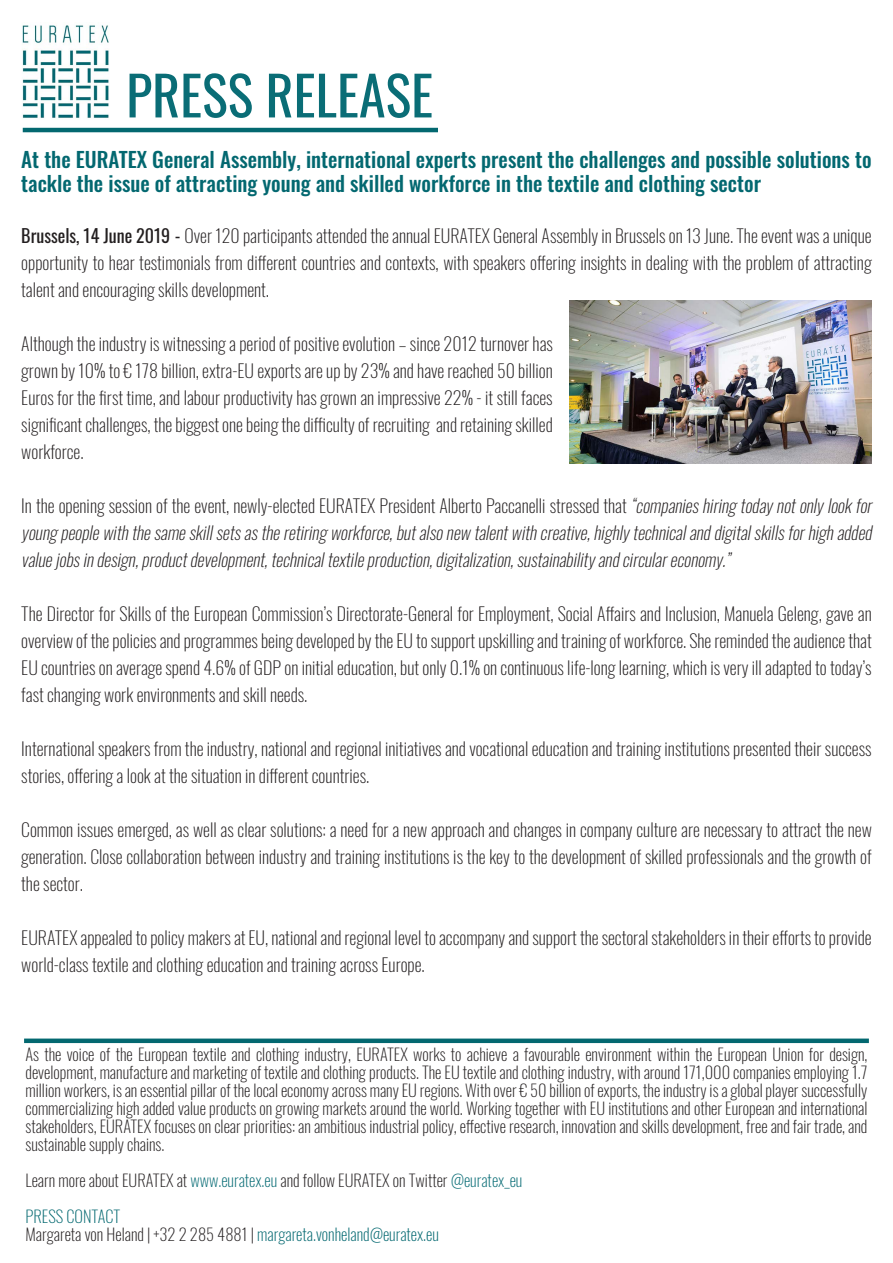
<style>
.page{position:relative;width:893px;height:1263px;background:#fff}
.page>*{position:absolute;margin:0;border:0;box-sizing:border-box;transform-origin:0 0}
.t1{font:54px "Oswald";color:#0a6d76}
.t2{font:500 21px/24px "Oswald";color:#036870}
.t3{font:200 18px/27px "Oswald";color:#231f20;text-align:justify}
.t4{font:italic 200 18px/27px "Oswald";color:#231f20;text-align:justify}
.t5{font:200 16.5px/18px "Oswald";color:#231f20;text-align:justify}
.s1{font-weight:400}
.s2{font-style:normal}
.s3{color:#0a6d76}
.s4{color:#036870}
</style>
<div class="page">
<img style="left:22px;top:25px;width:87px;height:94px">
<hr style="left:23px;top:128px;width:415px;height:4px;background:#036870">
<div style="left:24px;top:1038px;width:845px;height:5px;background:#036870"></div>
<img style="left:570px;top:300px;width:302px;height:163px">
<h1 class="t1" style="left:126px;top:47px;width:308px">PRESS RELEASE</h1>
<p class="t2" style="left:21px;top:148px;width:852px">At the EURATEX General Assembly, international experts present the challenges and possible solutions to tackle the issue of attracting young and skilled workforce in the textile and clothing sector</p>
<p class="t3" style="left:21px;top:220px;width:852px"><span class="s1">Brussels, 14 June 2019 -</span> Over 120 participants attended the annual EURATEX General Assembly in Brussels on 13 June. The event was a unique opportunity to hear testimonials from different countries and contexts, with speakers offering insights in dealing with the problem of attracting talent and encouraging skills development.</p>
<p class="t3" style="left:21px;top:328px;width:533px">Although the industry is witnessing a period of positive evolution – since 2012 turnover has grown by 10% to € 178 billion, extra-EU exports are up by 23% and have reached 50 billion Euros for the first time, and labour productivity has grown an impressive 22% - it still faces significant challenges, the biggest one being the difficulty of recruiting and retaining skilled workforce.</p>
<p class="t4" style="left:21px;top:490px;width:857px"><span class="s2">In the opening session of the event, newly-elected EURATEX President Alberto Paccanelli stressed that</span> “companieshiringtodaynotonlylookfor youngpeoplewiththesameskillsetsastheretiringworkforce,butalsonew talentwithcreative,highlytechnicalanddigitalskillsforhighadded valuejobsindesign,productdevelopment,technicaltextileproduction,digitalization,sustainabilityandcirculareconomy.”</p>
<p class="t3" style="left:21px;top:598px;width:852px">The Director for Skills of the European Commission’s Directorate-General for Employment, Social Affairs and Inclusion, Manuela Geleng, gave an overview of the policies and programmes being developed by the EU to support upskilling and training of workforce. She reminded the audience that EU countries on average spend 4.6% of GDP on initial education, but only 0.1% on continuous life-long learning, which is very ill adapted to today’s fast changing work environments and skill needs.</p>
<p class="t3" style="left:21px;top:733px;width:852px">International speakers from the industry, national and regional initiatives and vocational education and training institutions presented their success stories, offering a look at the situation in different countries.</p>
<p class="t3" style="left:21px;top:814px;width:852px">Common issues emerged, as well as clear solutions: a need for a new approach and changes in company culture are necessary to attract the new generation. Close collaboration between industry and training institutions is the key to the development of skilled professionals and the growth of the sector.</p>
<p class="t3" style="left:21px;top:922px;width:852px">EURATEX appealed to policy makers at EU, national and regional level to accompany and support the sectoral stakeholders in their efforts to provide world-class textile and clothing education and training across Europe.</p>
<p class="t5" style="left:26px;top:1043px;width:843px">As the voice of the European textile and clothing industry, EURATEX works to achieve a favourable environment within the European Union for design, development, manufacture and marketing of textile and clothing products. The EU textile and clothing industry, with around 171,000 companies employing 1.7 million workers, is an essential pillar of the local economy across many EU regions. With over € 50 billion of exports, the industry is a global player successfully commercializing high added value products on growing markets around the world. Working together with EU institutions and other European and international stakeholders, EURATEX focuses on clear priorities: an ambitious industrial policy, effective research, innovation and skills development, free and fair trade, and sustainable supply chains.</p>
<p class="t5" style="left:26px;top:1160px;width:498px;line-height:36px">Learn more about EURATEX at <span class="s3">www.euratex.eu</span> and follow EURATEX on Twitter <span class="s3">@euratex_eu<br></span><span class="s4">PRESS CONTACT</span></p>
<p class="t5" style="left:26px;top:1223px;width:415px">Margareta von Heland | +32 2 285 4881 | <span class="s4">margareta.vonheland@euratex.eu</span></p>
</div>
